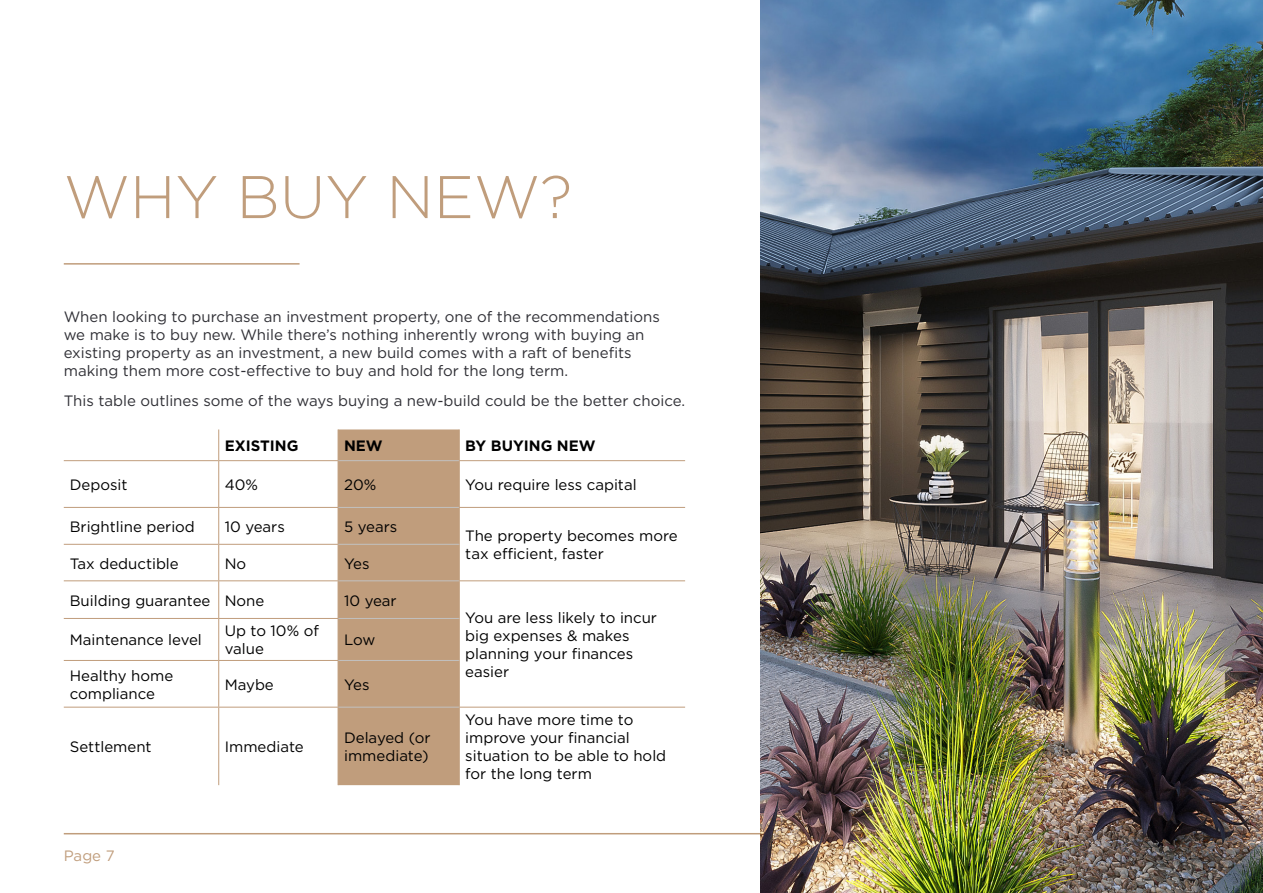
<style>
.page{position:relative;width:1263px;height:893px;background:#fff}
.page>*{position:absolute;margin:0;border:0;box-sizing:border-box;transform-origin:0 0}
.t1{font:300 60px "Gotham";color:#c09d7c}
.t2{font:15px/18px "Gotham";color:#000}
.t3{font:15px/18px "Gotham";color:#2f2f35}
.t4{font:700 15px "Gotham";color:#000}
.t5{font:15px "Gotham";color:#c09d7c}
</style>
<div class="page">
<hr style="left:64px;top:833px;width:1135px;height:1px;background:#c09d7c">
<hr style="left:64px;top:263px;width:236px;height:2px;background:#c09d7c">
<img style="left:760px;top:0;width:503px;height:893px">
<div style="left:339px;top:429px;width:120px;height:356px;background:#c09d7c"></div>
<hr style="left:218px;top:461px;width:1px;height:46px;background:#c09d7c">
<hr style="left:338px;top:461px;width:1px;height:46px;background:#c09d7c">
<hr style="left:459px;top:461px;width:1px;height:46px;background:#c09d7c">
<hr style="left:64px;top:507px;width:155px;height:1px;background:#c09d7c">
<hr style="left:219px;top:507px;width:119px;height:1px;background:#c09d7c">
<hr style="left:218px;top:508px;width:1px;height:36px;background:#c09d7c">
<hr style="left:338px;top:508px;width:1px;height:36px;background:#c09d7c">
<hr style="left:459px;top:507px;width:226px;height:1px;background:#c09d7c">
<hr style="left:459px;top:508px;width:1px;height:36px;background:#c09d7c">
<hr style="left:64px;top:544px;width:155px;height:1px;background:#c09d7c">
<hr style="left:219px;top:544px;width:119px;height:1px;background:#c09d7c">
<hr style="left:218px;top:545px;width:1px;height:35px;background:#c09d7c">
<hr style="left:338px;top:545px;width:1px;height:35px;background:#c09d7c">
<hr style="left:459px;top:544px;width:1px;height:36px;background:#c09d7c">
<hr style="left:64px;top:580px;width:155px;height:1px;background:#c09d7c">
<hr style="left:219px;top:580px;width:119px;height:1px;background:#c09d7c">
<hr style="left:218px;top:581px;width:1px;height:37px;background:#c09d7c">
<hr style="left:338px;top:581px;width:1px;height:37px;background:#c09d7c">
<hr style="left:459px;top:580px;width:226px;height:1px;background:#c09d7c">
<hr style="left:459px;top:581px;width:1px;height:37px;background:#c09d7c">
<hr style="left:64px;top:618px;width:155px;height:1px;background:#c09d7c">
<hr style="left:219px;top:618px;width:119px;height:1px;background:#c09d7c">
<hr style="left:218px;top:619px;width:1px;height:41px;background:#c09d7c">
<hr style="left:338px;top:619px;width:1px;height:41px;background:#c09d7c">
<hr style="left:459px;top:618px;width:1px;height:42px;background:#c09d7c">
<hr style="left:64px;top:660px;width:155px;height:1px;background:#c09d7c">
<hr style="left:219px;top:660px;width:119px;height:1px;background:#c09d7c">
<hr style="left:218px;top:661px;width:1px;height:46px;background:#c09d7c">
<hr style="left:338px;top:661px;width:1px;height:46px;background:#c09d7c">
<hr style="left:459px;top:660px;width:1px;height:47px;background:#c09d7c">
<hr style="left:64px;top:707px;width:155px;height:1px;background:#c09d7c">
<hr style="left:219px;top:707px;width:119px;height:1px;background:#c09d7c">
<hr style="left:218px;top:707px;width:1px;height:78px;background:#c09d7c">
<hr style="left:338px;top:707px;width:1px;height:78px;background:#c09d7c">
<hr style="left:459px;top:707px;width:226px;height:1px;background:#c09d7c">
<hr style="left:459px;top:707px;width:1px;height:78px;background:#c09d7c">
<hr style="left:218px;top:429px;width:1px;height:31px;background:#c09d7c">
<hr style="left:338px;top:429px;width:1px;height:31px;background:#c09d7c">
<hr style="left:459px;top:429px;width:1px;height:31px;background:#c09d7c">
<hr style="left:64px;top:460px;width:155px;height:1px;background:#c09d7c">
<hr style="left:219px;top:460px;width:119px;height:1px;background:#c09d7c">
<hr style="left:459px;top:460px;width:226px;height:1px;background:#c09d7c">
<hr style="left:338px;top:507px;width:121px;height:1px;background:#c2c1c0">
<hr style="left:338px;top:544px;width:121px;height:1px;background:#c2c1c0">
<hr style="left:338px;top:580px;width:121px;height:1px;background:#c2c1c0">
<hr style="left:338px;top:618px;width:121px;height:1px;background:#c2c1c0">
<hr style="left:338px;top:660px;width:121px;height:1px;background:#c2c1c0">
<hr style="left:338px;top:707px;width:121px;height:1px;background:#c2c1c0">
<hr style="left:338px;top:460px;width:121px;height:1px;background:#c2c1c0">
<h1 class="t1" style="left:64px;top:159px;width:510px">WHY BUY NEW?</h1>
<p class="t3" style="left:64px;top:307px;width:598px">When looking to purchase an investment property, one of the recommendations we make is to buy new. While there’s nothing inherently wrong with buying an existing property as an investment, a new build comes with a raft of benefits making them more cost-effective to buy and hold for the long term.</p>
<p class="t3" style="left:64px;top:392px;width:623px">This table outlines some of the ways buying a new-build could be the better choice.</p>
<p class="t4" style="left:225px;top:436px;width:75px">EXISTING</p>
<p class="t4" style="left:344px;top:436px;width:40px">NEW</p>
<p class="t4" style="left:465px;top:436px;width:132px">BY BUYING NEW</p>
<p class="t2" style="left:70px;top:475px;width:59px">Deposit</p>
<p class="t2" style="left:225px;top:475px;width:35px">40%</p>
<p class="t2" style="left:344px;top:475px;width:34px">20%</p>
<p class="t2" style="left:465px;top:475px;width:173px">You require less capital</p>
<p class="t2" style="left:70px;top:517px;width:127px">Brightline period</p>
<p class="t2" style="left:225px;top:517px;width:62px">10 years</p>
<p class="t2" style="left:344px;top:517px;width:55px">5 years</p>
<p class="t2" style="left:465px;top:526px;width:214px">The property becomes more tax efficient, faster</p>
<p class="t2" style="left:70px;top:554px;width:111px">Tax deductible</p>
<p class="t2" style="left:225px;top:554px;width:23px">No</p>
<p class="t2" style="left:344px;top:554px;width:27px">Yes</p>
<p class="t2" style="left:70px;top:591px;width:196px">Building guarantee None</p>
<p class="t2" style="left:344px;top:591px;width:54px">10 year</p>
<p class="t2" style="left:70px;top:631px;width:134px">Maintenance level</p>
<p class="t2" style="left:225px;top:622px;width:96px">Up to 10% of value</p>
<p class="t2" style="left:344px;top:631px;width:33px">Low</p>
<p class="t2" style="left:70px;top:666px;width:105px">Healthy home compliance</p>
<p class="t2" style="left:225px;top:675px;width:51px">Maybe</p>
<p class="t2" style="left:344px;top:675px;width:27px">Yes</p>
<p class="t2" style="left:70px;top:737px;width:83px">Settlement</p>
<p class="t2" style="left:225px;top:737px;width:81px">Immediate</p>
<p class="t2" style="left:344px;top:728px;width:88px">Delayed (or immediate)</p>
<p class="t5" style="left:64px;top:846px;width:52px">Page 7</p>
<p class="t2" style="left:465px;top:608px;width:193px">You are less likely to incur big expenses &amp; makes planning your finances easier</p>
<p class="t2" style="left:465px;top:710px;width:202px">You have more time to improve your financial situation to be able to hold for the long term</p>
</div>
